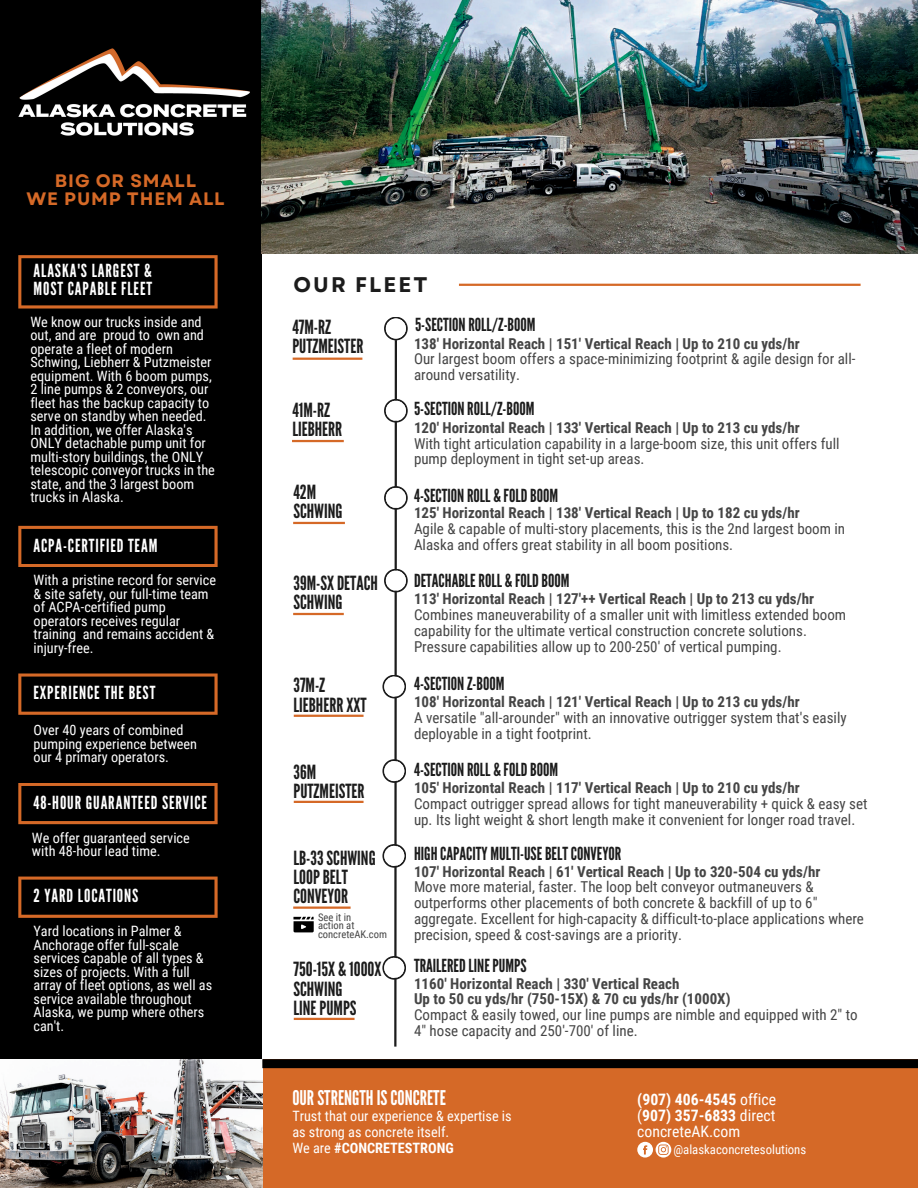
<style>
.page{position:relative;width:918px;height:1188px;background:#fff}
.page>*{position:absolute;margin:0;border:0;box-sizing:border-box;transform-origin:0 0}
.t1{font:700 21.15px "Garet";letter-spacing:.1em;color:#1c1c1c}
.t2{font:20.25px "League Gothic";color:#fff}
.t3{font:19.5px/19.2px "League Gothic";color:#1c1c1c}
.t4{font:18px "League Gothic";color:#1c1c1c}
.t5{font:18px/18px "League Gothic";letter-spacing:.05em;color:#fff}
.t6{font:700 18px/18px "Garet";letter-spacing:.05em;color:#d56927;text-align:center}
.t7{font:15.75px/15.8px "Roboto Condensed";color:#fff;text-align:justify}
.t8{font:15px/15.8px "Roboto Condensed";color:#454545}
.t9{font:700 15px/15.8px "Roboto Condensed";color:#454545}
.t10{font:14.25px/13.5px "Roboto Condensed";color:#fff}
.t11{font:12.75px "Roboto Condensed";color:#fff}
.t12{font:10.5px/8.9px "Roboto Condensed";color:#454545}
.s1{font-weight:700}
</style>
<div class="page">
<div style="left:0;top:1059px;width:918px;height:129px;background:#d56927"></div>
<div style="left:0;top:0;width:262px;height:1061px;background:#000"></div>
<svg style="left:18px;top:255px;width:199px;height:54px"></svg>
<svg style="left:18px;top:526px;width:199px;height:41px"></svg>
<svg style="left:18px;top:673px;width:199px;height:42px"></svg>
<svg style="left:18px;top:877px;width:199px;height:41px"></svg>
<svg style="left:18px;top:783px;width:199px;height:41px"></svg>
<hr style="left:459px;top:284px;width:402px;height:2px;background:#d56927">
<svg style="left:382px;top:317px;width:26px;height:730px"></svg>
<div style="left:384px;top:958px;width:20px;height:20px;background:#fff;border-radius:50%"></div>
<img style="left:0;top:1059px;width:262px;height:129px">
<svg style="left:637px;top:1142px;width:34px;height:16px"></svg>
<hr style="left:293px;top:358px;width:69px;height:2px;background:#d56927">
<hr style="left:292px;top:440px;width:52px;height:2px;background:#d56927">
<hr style="left:293px;top:522px;width:52px;height:2px;background:#d56927">
<hr style="left:293px;top:613px;width:51px;height:2px;background:#d56927">
<hr style="left:294px;top:715px;width:70px;height:2px;background:#d56927">
<hr style="left:294px;top:801px;width:70px;height:2px;background:#d56927">
<hr style="left:293px;top:907px;width:58px;height:2px;background:#d56927">
<hr style="left:294px;top:1018px;width:61px;height:2px;background:#d56927">
<div style="left:262px;top:1059px;width:656px;height:9px;background:#000"></div>
<img style="left:262px;top:0;width:656px;height:253px">
<img style="left:18px;top:48px;width:232px;height:88px">
<svg style="left:293px;top:917px;width:21px;height:15px"></svg>
<p class="t6" style="left:26px;top:172px;width:200px">BIG OR SMALL<br>WE PUMP THEM ALL</p>
<p class="t5" style="left:34px;top:262px;width:120px">ALASKA'S LARGEST &amp;<br>MOST CAPABLE FLEET</p>
<p class="t10" style="left:30px;top:315px;width:186px">We know our trucks inside and out, and are proud to own and operate a fleet of modern<br>Schwing, Liebherr &amp; Putzmeister equipment. With 6 boom pumps,<br>2 line pumps &amp; 2 conveyors, our fleet has the backup capacity to serve on standby when needed.<br>In addition, we offer Alaska's<br>ONLY detachable pump unit for multi-story buildings, the ONLY telescopic conveyor trucks in the state, and the 3 largest boom trucks in Alaska.</p>
<p class="t5" style="left:34px;top:537px;width:125px">ACPA-CERTIFIED TEAM</p>
<p class="t10" style="left:34px;top:574px;width:184px">With a pristine record for service &amp; site safety, our full-time team of ACPA-certified pump operators receives regular training and remains accident &amp; injury-free.</p>
<p class="t5" style="left:34px;top:684px;width:123px">EXPERIENCE THE BEST</p>
<p class="t10" style="left:34px;top:724px;width:165px">Over 40 years of combined pumping experience between our 4 primary operators.</p>
<p class="t5" style="left:34px;top:794px;width:175px">48-HOUR GUARANTEED SERVICE</p>
<p class="t10" style="left:32px;top:831px;width:159px">We offer guaranteed service with 48-hour lead time.</p>
<p class="t5" style="left:34px;top:887px;width:106px">2 YARD LOCATIONS</p>
<p class="t10" style="left:34px;top:925px;width:180px">Yard locations in Palmer &amp;<br>Anchorage offer full-scale services capable of all types &amp; sizes of projects. With a full array of fleet options, as well as service available throughout<br>Alaska, we pump where others can't.</p>
<h1 class="t1" style="left:293px;top:270px;width:135px">OUR FLEET</h1>
<h3 class="t3" style="left:292px;top:318px;width:73px">47M-RZ<br>PUTZMEISTER</h3>
<p class="t4" style="left:415px;top:315px;width:122px">5-SECTIONROLL/Z-BOOM</p>
<p class="t9" style="left:414px;top:336px;width:387px">138' Horizontal Reach | 151' Vertical Reach | Up to 210 cu yds/hr</p>
<p class="t8" style="left:414px;top:351px;width:443px">Our largest boom offers a space-minimizing footprint &amp; agile design for all&shy;around versatility.</p>
<h3 class="t3" style="left:292px;top:400px;width:39px">41M-RZ</h3>
<p class="t4" style="left:414px;top:399px;width:122px">5-SECTIONROLL/Z-BOOM</p>
<h3 class="t3" style="left:292px;top:420px;width:51px">LIEBHERR</h3>
<p class="t9" style="left:414px;top:420px;width:387px">120' Horizontal Reach | 133' Vertical Reach | Up to 213 cu yds/hr</p>
<p class="t8" style="left:414px;top:436px;width:427px">With tight articulation capability in a large-boom size, this unit offers full pump deployment in tight set-up areas.</p>
<p class="t9" style="left:414px;top:505px;width:387px">125' Horizontal Reach | 138' Vertical Reach | Up to 182 cu yds/hr</p>
<p class="t8" style="left:414px;top:521px;width:433px">Agile &amp; capable of multi-story placements, this is the 2nd largest boom in<br>Alaska and offers great stability in all boom positions.</p>
<h3 class="t3" style="left:293px;top:482px;width:51px">42M<br>SCHWING</h3>
<p class="t4" style="left:414px;top:485px;width:146px">4-SECTIONROLL &amp; FOLDBOOM</p>
<h3 class="t3" style="left:293px;top:573px;width:86px">39M-SXDETACH<br>SCHWING</h3>
<h3 class="t3" style="left:293px;top:676px;width:75px">37M-Z<br>LIEBHERRXXT</h3>
<p class="t4" style="left:414px;top:571px;width:157px">DETACHABLEROLL &amp; FOLDBOOM</p>
<p class="t9" style="left:414px;top:591px;width:402px">113' Horizontal Reach | 127'++ Vertical Reach | Up to 213 cu yds/hr</p>
<p class="t8" style="left:414px;top:607px;width:434px">Combines maneuverability of a smaller unit with limitless extended boom capability for the ultimate vertical construction concrete solutions.<br>Pressure capabilities allow up to 200-250' of vertical pumping.</p>
<p class="t4" style="left:414px;top:673px;width:92px">4-SECTIONZ-BOOM</p>
<p class="t9" style="left:414px;top:694px;width:387px">108' Horizontal Reach | 121' Vertical Reach | Up to 213 cu yds/hr</p>
<p class="t8" style="left:414px;top:710px;width:434px">A versatile "all-arounder" with an innovative outrigger system that's easily deployable in a tight footprint.</p>
<h3 class="t3" style="left:293px;top:762px;width:24px">36M</h3>
<p class="t4" style="left:414px;top:760px;width:146px">4-SECTIONROLL &amp; FOLDBOOM</p>
<h3 class="t3" style="left:293px;top:782px;width:73px">PUTZMEISTER</h3>
<p class="t9" style="left:414px;top:780px;width:387px">105' Horizontal Reach | 117' Vertical Reach | Up to 210 cu yds/hr</p>
<p class="t8" style="left:414px;top:796px;width:455px">Compact outrigger spread allows for tight maneuverability + quick &amp; easy set up. Its light weight &amp; short length make it convenient for longer road travel.</p>
<p class="t9" style="left:414px;top:864px;width:408px">107' Horizontal Reach | 61' Vertical Reach | Up to 320-504 cu yds/hr</p>
<p class="t8" style="left:414px;top:879px;width:452px">Move more material, faster. The loop belt conveyor outmaneuvers &amp; outperforms other placements of both concrete &amp; backfill of up to 6" aggregate. Excellent for high-capacity &amp; difficult-to-place applications where precision, speed &amp; cost-savings are a priority.</p>
<p class="t9" style="left:414px;top:976px;width:318px">1160' Horizontal Reach | 330' Vertical Reach<br>Up to 50 cu yds/hr (750-15X) &amp; 70 cu yds/hr (1000X)</p>
<p class="t8" style="left:414px;top:1007px;width:445px">Compact &amp; easily towed, our line pumps are nimble and equipped with 2" to<br>4" hose capacity and 250'-700' of line.</p>
<p class="t4" style="left:414px;top:843px;width:209px">HIGHCAPACITY MULTI-USEBELTCONVEYOR</p>
<h3 class="t3" style="left:293px;top:849px;width:84px">LB-33SCHWING<br>LOOPBELT<br>CONVEYOR</h3>
<p class="t12" style="left:318px;top:913px;width:70px">See it in<br>action at concreteAK.com</p>
<p class="t4" style="left:414px;top:955px;width:114px">TRAILEREDLINEPUMPS</p>
<h3 class="t3" style="left:293px;top:960px;width:90px">750-15X &amp; 1000X<br>SCHWING<br>LINEPUMPS</h3>
<h2 class="t2" style="left:292px;top:1087px;width:155px">OURSTRENGTHISCONCRETE</h2>
<p class="t10" style="left:292px;top:1108px;width:221px;line-height:15.8px">Trust that our experience &amp; expertise is as strong as concrete itself.<br>We are <span class="s1">#CONCRETESTRONG</span></p>
<p class="t7" style="left:637px;top:1092px;width:140px"><span class="s1">(907) 406-4545</span> office (<span class="s1">907) 357-6833</span> direct concreteAK.com</p>
<p class="t11" style="left:673px;top:1142px;width:134px">@alaskaconcretesolutions</p>
</div>
